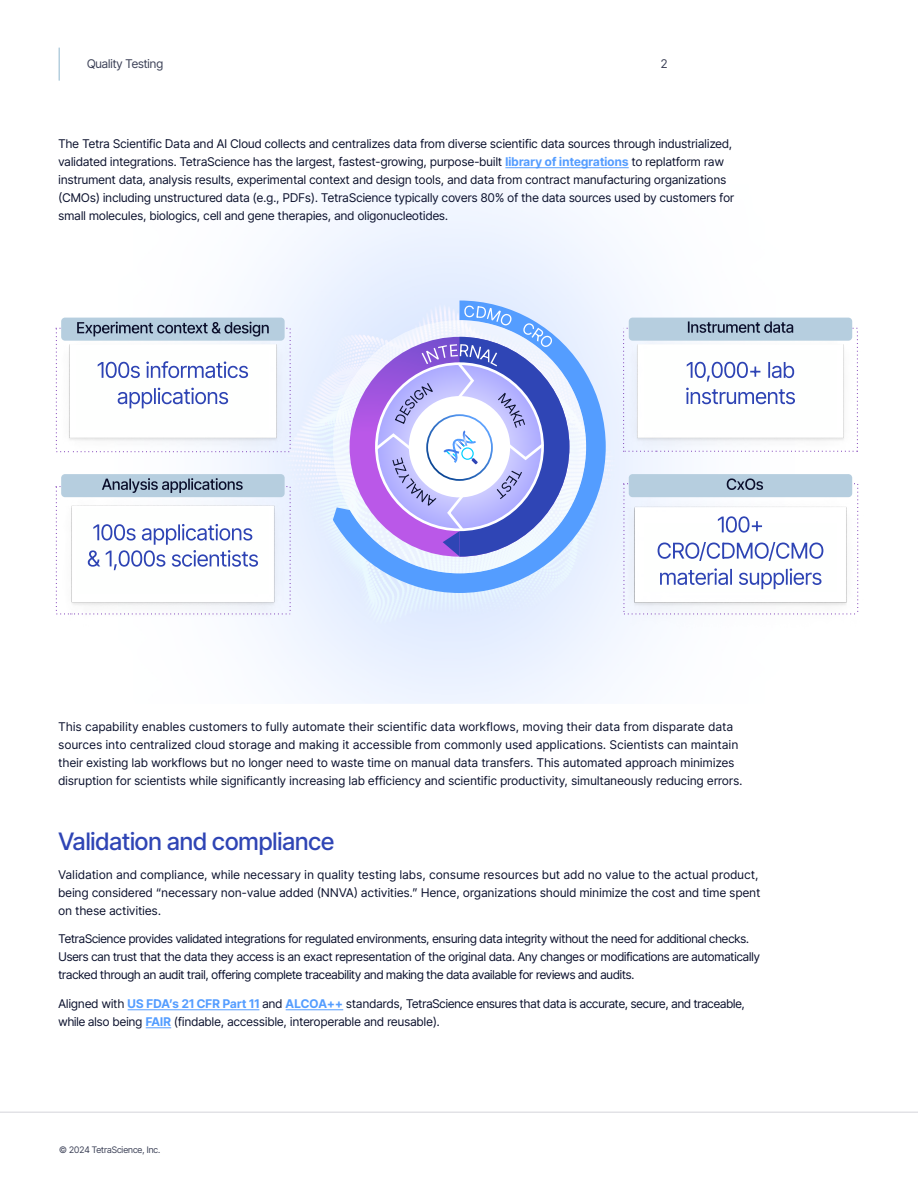
<style>
.page{position:relative;width:918px;height:1188px;background:#fff}
.page>*{position:absolute;margin:0;border:0;box-sizing:border-box;transform-origin:0 0}
.t1{font:500 24px "Inter Tight";color:#2f45b5}
.main{font:12px/18px "Inter Tight";letter-spacing:.02em;color:#0b112d}
.main-2{font:12px/18px "Inter Tight";color:#0b112d}
.main-3{font:12px "Inter Tight";color:#3c4157}
.main-4{font:9px "Inter Tight";color:#3c4157}
.s1{font-weight:700;color:#549dff}
</style>
<div class="page">
<hr style="left:0;top:1112px;width:918px;height:1px;background:#e2e2e6">
<svg style="left:333px;top:301px;width:273px;height:292px;background:#b3d3fe"></svg>
<div style="left:333px;top:320px;width:253px;height:253px;background:#f1f8fe;border-radius:50%"></div>
<svg style="left:350px;top:337px;width:219px;height:220px;background:#b557e6"></svg>
<svg style="left:373px;top:306px;width:196px;height:251px"></svg>
<img style="left:618px;top:491px;width:241px;height:137px">
<img style="left:55px;top:332px;width:238px;height:127px">
<img style="left:55px;top:491px;width:236px;height:136px">
<div style="left:69px;top:310px;width:208px;height:26px;background:linear-gradient(to right,#fff,#f5f8ff)"></div>
<div style="left:74px;top:466px;width:197px;height:26px;background:#fbfcff"></div>
<svg style="left:642px;top:309px;width:197px;height:9px"></svg>
<svg style="left:56px;top:318px;width:235px;height:134px"></svg>
<svg style="left:623px;top:474px;width:235px;height:140px"></svg>
<svg style="left:623px;top:318px;width:235px;height:134px"></svg>
<svg style="left:56px;top:474px;width:235px;height:140px"></svg>
<hr style="left:58px;top:48px;width:2px;height:33px;background:#b5cfde">
<hr style="left:128px;top:1009px;width:131px;height:1px;background:#549dff">
<hr style="left:286px;top:1009px;width:57px;height:1px;background:#549dff">
<svg style="left:146px;top:1027px;width:25px;height:1px"></svg>
<hr style="left:505px;top:167px;width:124px;height:1px;background:#549dff">
<p class="main-3" style="left:87px;top:55px;width:78px">Quality Testing</p>
<p class="main-3" style="left:661px;top:55px;width:8px">2</p>
<p class="main" style="left:58px;top:134px;width:677px">The Tetra Scientific Data and AI Cloud collects and centralizes data from diverse scientific data sources through industrialized, validated integrations. TetraScience has the largest, fastest-growing, purpose-built <span class="s1">library of integrations</span> to replatform raw instrument data, analysis results, experimental context and design tools, and data from contract manufacturing organizations (CMOs) including unstructured data (e.g., PDFs). TetraScience typically covers 80% of the data sources used by customers for small molecules, biologics, cell and gene therapies, and oligonucleotides.</p>
<p class="main" style="left:58px;top:717px;width:685px">This capability enables customers to fully automate their scientific data workflows, moving their data from disparate data sources into centralized cloud storage and making it accessible from commonly used applications. Scientists can maintain their existing lab workflows but no longer need to waste time on manual data transfers. This automated approach minimizes disruption for scientists while significantly increasing lab efficiency and scientific productivity, simultaneously reducing errors.</p>
<p class="t1" style="left:58px;top:824px;width:277px">Validation and compliance</p>
<p class="main" style="left:58px;top:865px;width:703px">Validation and compliance, while necessary in quality testing labs, consume resources but add no value to the actual product, being considered “necessary non-value added (NNVA) activities.” Hence, organizations should minimize the cost and time spent on these activities.</p>
<p class="main-2" style="left:58px;top:930px;width:703px">TetraScience provides validated integrations for regulated environments, ensuring data integrity without the need for additional checks.<br>Users can trust that the data they access is an exact representation of the original data. Any changes or modifications are automatically tracked through an audit trail, offering complete traceability and making the data available for reviews and audits.</p>
<p class="main" style="left:58px;top:994px;width:688px">Aligned with <span class="s1">US FDA’s 21 CFR Part 11</span> and <span class="s1">ALCOA++</span> standards, TetraScience ensures that data is accurate, secure, and traceable, while also being <span class="s1">FAIR</span> (findable, accessible, interoperable and reusable).</p>
<p class="main-4" style="left:59px;top:1143px;width:103px">© 2024 TetraScience, Inc.</p>
</div>
